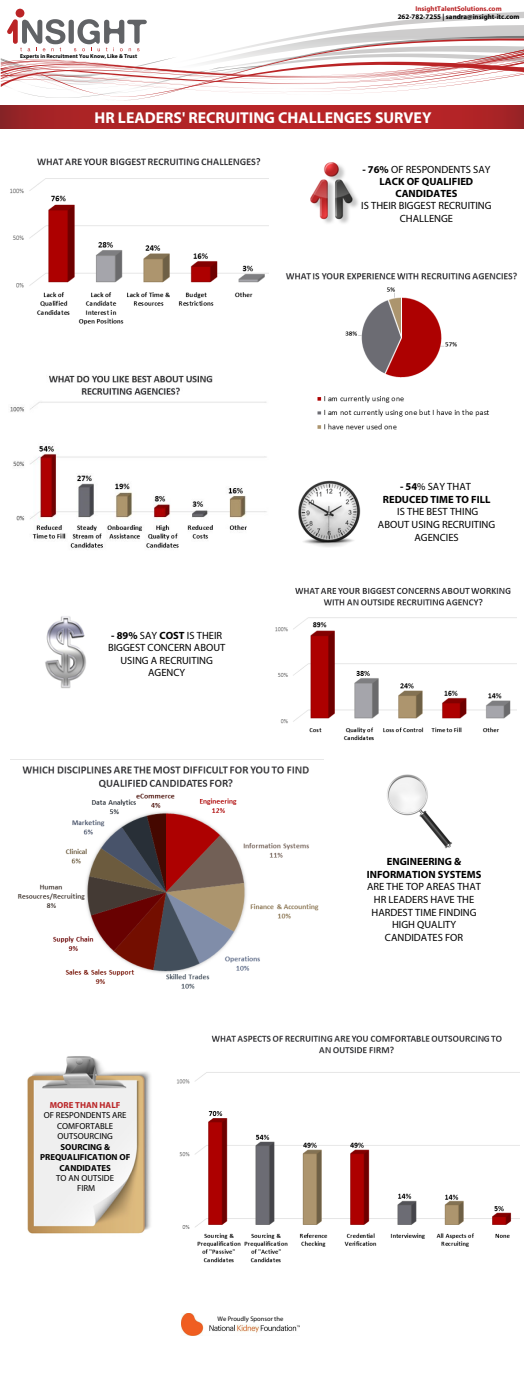
<style>
.page{position:relative;width:524px;height:1391px;background:#fff}
.page>*{position:absolute;margin:0;border:0;box-sizing:border-box;transform-origin:0 0}
.t1{font:700 15.75px "Myriad Pro";color:#fff}
.t2{font:10.5px/12.6px "Myriad Pro";color:#000;text-align:center}
.t3{font:700 10.5px/12.2px "Myriad Pro";color:#000;text-align:center}
.t4{font:8.75px/10.5px "Myriad Pro";color:#000;text-align:center}
.t5{font:700 8.75px/10.5px "Myriad Pro";color:#000;text-align:center}
.t6{font:700 8.75px "Myriad Pro";color:#ba2426}
.t7{font:700 7px "Myriad Pro";color:#000}
.t8{font:700 7px "Myriad Pro";color:#ba2426}
.t9{font:6.56px "Myriad Pro";color:#000}
.t10{font:700 5.69px "Myriad Pro";color:#000}
.s1{font-weight:400}
.s2{font-weight:700}
</style>
<div class="page">
<svg style="left:418px;top:12px;width:106px;height:7px"></svg>
<div style="left:16px;top:9px;width:8px;height:9px;background:#ba2426;border-radius:50%"></div>
<svg style="left:1px;top:19px;width:523px;height:81px"></svg>
<svg style="left:0;top:106px;width:524px;height:22px;background:#af2326"></svg>
<img style="left:177px;top:1035px;width:342px;height:228px">
<img style="left:275px;top:588px;width:241px;height:153px">
<img style="left:45px;top:616px;width:41px;height:72px">
<img style="left:10px;top:158px;width:259px;height:167px">
<img style="left:310px;top:162px;width:48px;height:61px">
<img style="left:298px;top:480px;width:63px;height:67px">
<img style="left:181px;top:1313px;width:119px;height:21px">
<img style="left:27px;top:1056px;width:124px;height:178px">
<img style="left:10px;top:375px;width:257px;height:173px">
<img style="left:10px;top:759px;width:313px;height:230px">
<img style="left:285px;top:272px;width:232px;height:158px">
<img style="left:387px;top:774px;width:65px;height:75px">
<p class="t10" style="left:20px;top:53px;width:118px">Experts in Recruitment You Know, Like &amp; Trust</p>
<p class="t8" style="left:415px;top:4px;width:88px">InsightTalentSolutions.com</p>
<p class="t7" style="left:397px;top:12px;width:123px">262-782-7255 | sandra@insight-itc.com</p>
<h1 class="t1" style="left:95px;top:108px;width:338px">HR LEADERS' RECRUITING CHALLENGES SURVEY</h1>
<p class="t3" style="left:362px;top:162px;width:129px">- 76% <span class="s1">OF RESPONDENTS SAY<br></span>LACK OF QUALIFIED<br>CANDIDATES</p>
<p class="t2" style="left:361px;top:199px;width:132px;line-height:12.2px">IS THEIR BIGGEST RECRUITING<br>CHALLENGE</p>
<p class="t2" style="left:108px;top:629px;width:119px"><span class="s2">- 89%</span> SAY <span class="s2">COST</span> IS THEIR<br>BIGGEST CONCERN ABOUT<br>USING A RECRUITING<br>AGENCY</p>
<p class="t6" style="left:50px;top:1098px;width:72px">MORE THAN HALF</p>
<p class="t4" style="left:44px;top:1109px;width:84px">OF RESPONDENTS ARE<br>COMFORTABLE<br>OUTSOURCING</p>
<p class="t5" style="left:40px;top:1140px;width:92px">SOURCING &amp;<br>PREQUALIFICATION OF<br>CANDIDATES</p>
<p class="t4" style="left:56px;top:1172px;width:59px">TO AN OUTSIDE<br>FIRM</p>
<p class="t9" style="left:217px;top:1314px;width:67px">We Proudly Sponsor the</p>
<p class="t3" style="left:382px;top:480px;width:109px;line-height:12.5px">- 54<span class="s1">% SAY THAT<br></span>REDUCED TIME TO FILL</p>
<p class="t2" style="left:378px;top:505px;width:119px">IS THE BEST THING<br>ABOUT USING RECRUITING<br>AGENCIES</p>
<p class="t3" style="left:366px;top:855px;width:116px;line-height:12.6px">ENGINEERING &amp;<br>INFORMATION SYSTEMS</p>
<p class="t2" style="left:367px;top:880px;width:115px">ARE THE TOP AREAS THAT<br>HR LEADERS HAVE THE<br>HARDEST TIME FINDING<br>HIGH QUALITY<br>CANDIDATES FOR</p>
</div>
